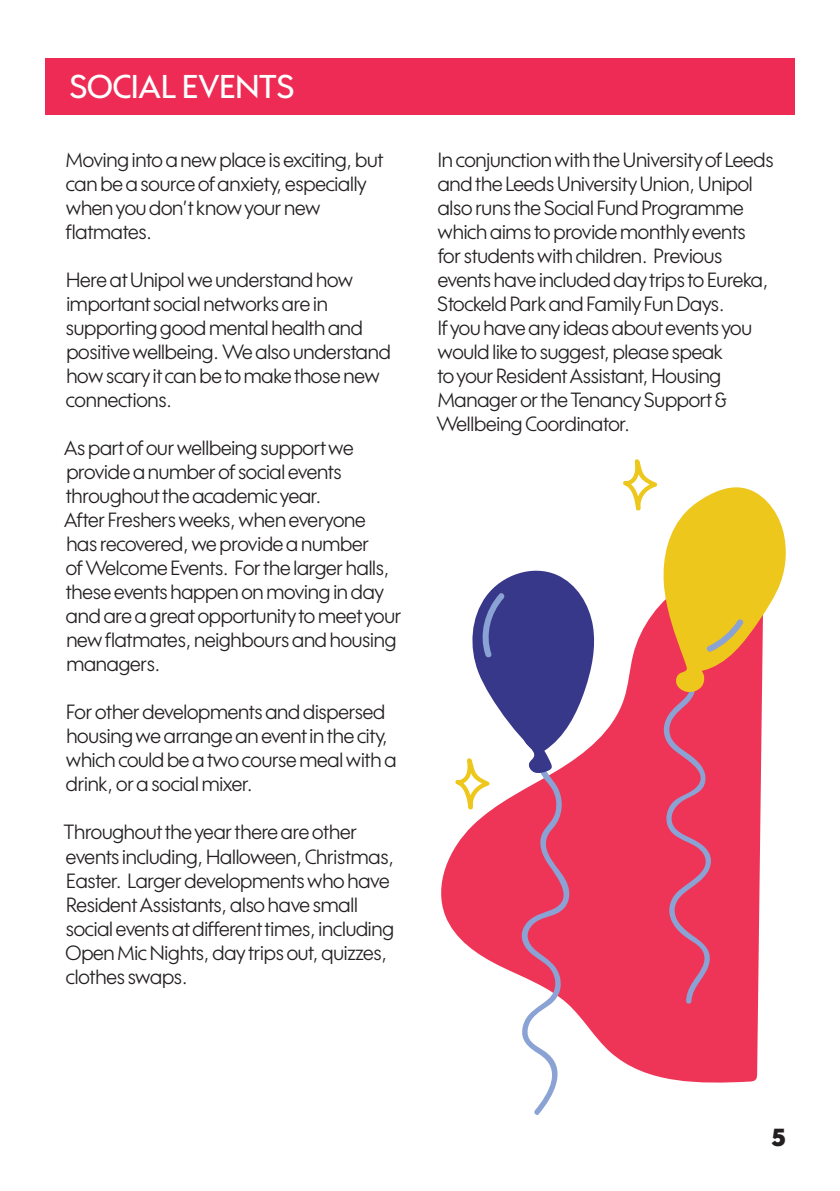
<style>
.page{position:relative;width:840px;height:1191px;background:#fff}
.page>*{position:absolute;margin:0;border:0;box-sizing:border-box;transform-origin:0 0}
.t1{font:500 32px "Wes FY";color:#fff}
.t2{font:900 24px "Wes FY";color:#231f20}
.Paragraph_Style_2{font:20px/24px "Wes FY";letter-spacing:-.01em;color:#231f20}
</style>
<div class="page">
<div style="left:45px;top:58px;width:749px;height:57px;background:#ee2b54"></div>
<svg style="left:441px;top:707px;width:317px;height:376px;fill:#ee3557"></svg>
<svg style="left:621px;top:459px;width:165px;height:545px"></svg>
<svg style="left:454px;top:570px;width:142px;height:545px"></svg>
<p class="t1" style="left:69px;top:67px;width:226px">SOCIAL EVENTS</p>
<p class="Paragraph_Style_2" style="left:66px;top:148px;width:319px">Moving into a new place is exciting, but can be a source of anxiety, especially when you don’t know your new flatmates.</p>
<p class="Paragraph_Style_2" style="left:66px;top:268px;width:326px">Here at Unipol we understand how important social networks are in supporting good mental health and positive wellbeing. We also understand how scary it can be to make those new connections.</p>
<p class="Paragraph_Style_2" style="left:64px;top:436px;width:290px">As part of our wellbeing support we provide a number of social events throughout the academic year.</p>
<p class="Paragraph_Style_2" style="left:64px;top:508px;width:338px">After Freshers weeks, when everyone has recovered, we provide a number<br>of Welcome Events. For the larger halls, these events happen on moving in day and are a great opportunity to meet your new flatmates, neighbours and housing managers.</p>
<p class="Paragraph_Style_2" style="left:66px;top:700px;width:332px">For other developments and dispersed housing we arrange an event in the city, which could be a two course meal with a drink, or a social mixer.</p>
<p class="Paragraph_Style_2" style="left:64px;top:820px;width:331px">Throughout the year there are other events including, Halloween, Christmas, Easter. Larger developments who have Resident Assistants, also have small social events at different times, including Open Mic Nights, day trips out, quizzes, clothes swaps.</p>
<p class="Paragraph_Style_2" style="left:437px;top:148px;width:337px">In conjunction with the University of Leeds and the Leeds University Union, Unipol also runs the Social Fund Programme which aims to provide monthly events<br>for students with children. Previous events have included day trips to Eureka, Stockeld Park and Family Fun Days.</p>
<p class="Paragraph_Style_2" style="left:436px;top:316px;width:317px">If you have any ideas about events you would like to suggest, please speak<br>to your Resident Assistant, Housing Manager or the Tenancy Support &amp; Wellbeing Coordinator.</p>
<p class="t2" style="left:770px;top:1122px;width:16px">5</p>
</div>
